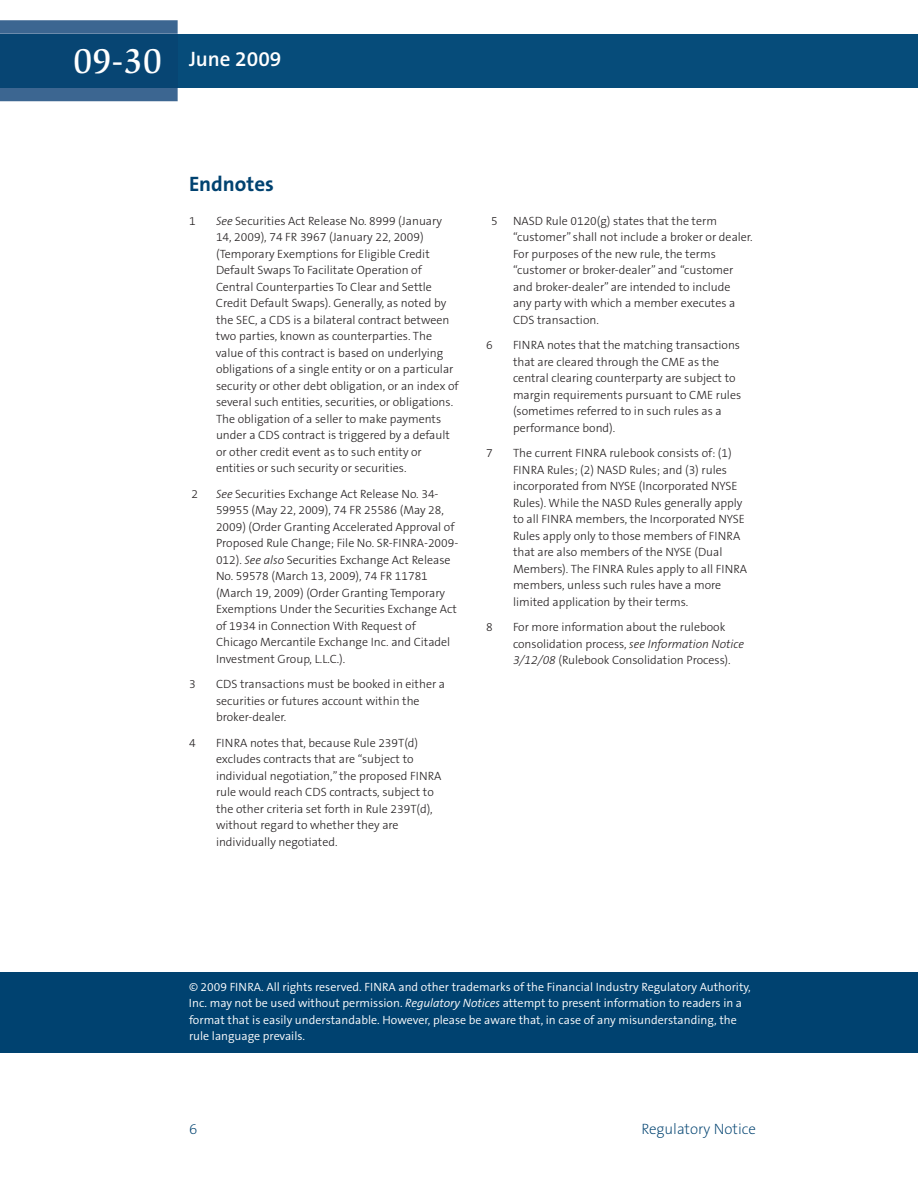
<style>
.page{position:relative;width:918px;height:1188px;background:#fff}
.page>*{position:absolute;margin:0;border:0;box-sizing:border-box;transform-origin:0 0}
.t1{font:500 36px "Slimbach LT";color:#fff}
.t2{font:600 21px "The Sans B6";color:#fff}
.t3{font:700 21px "The Sans B7";color:#004270}
.t4{font:200 15px "The Sans B2";color:#004270}
.t5{font:300 12px/16.5px "The Sans B3";color:#231f20}
.t6{font:300 12px/16.5px "The Sans B4";color:#fff}
.s1{font-style:italic}
</style>
<div class="page">
<div style="left:178px;top:34px;width:740px;height:54px;background:#064c7a"></div>
<svg style="left:0;top:20px;width:178px;height:81px;background:#3f6993"></svg>
<div style="left:0;top:34px;width:178px;height:54px;background:#074573"></div>
<div style="left:0;top:972px;width:918px;height:81px;background:#004270"></div>
<h1 class="t1" style="left:73px;top:47px;width:90px">09-30</h1>
<h2 class="t2" style="left:189px;top:48px;width:94px">June 2009</h2>
<h2 class="t3" style="left:189px;top:173px;width:86px">Endnotes</h2>
<p class="t5" style="left:189px;top:213px;width:8px">1</p>
<p class="t5" style="left:216px;top:213px;width:244px"><span class="s1">See</span> Securities Act Release No. 8999 (January 14, 2009), 74 FR 3967 (January 22, 2009) (Temporary Exemptions for Eligible Credit Default Swaps To Facilitate Operation of Central Counterparties To Clear and Settle Credit Default Swaps). Generally, as noted by the SEC, a CDS is a bilateral contract between two parties, known as counterparties. The value of this contract is based on underlying obligations of a single entity or on a particular security or other debt obligation, or an index of several such entities, securities, or obligations.<br>The obligation of a seller to make payments under a CDS contract is triggered by a default or other credit event as to such entity or entities or such security or securities.</p>
<p class="t5" style="left:192px;top:486px;width:8px">2</p>
<p class="t5" style="left:216px;top:486px;width:244px"><span class="s1">See</span> Securities Exchange Act Release No. 34- 59955 (May 22, 2009), 74 FR 25586 (May 28, 2009) (Order Granting Accelerated Approval of Proposed Rule Change; File No. SR-FINRA-2009- 012). <span class="s1">See also</span> Securities Exchange Act Release No. 59578 (March 13, 2009), 74 FR 11781 (March 19, 2009) (Order Granting Temporary Exemptions Under the Securities Exchange Act of 1934 in Connection With Request of Chicago Mercantile Exchange Inc. and Citadel Investment Group, L.L.C.).</p>
<p class="t5" style="left:189px;top:677px;width:8px">3</p>
<p class="t5" style="left:216px;top:677px;width:231px">CDS transactions must be booked in either a securities or futures account within the broker-dealer.</p>
<p class="t5" style="left:189px;top:735px;width:8px">4</p>
<p class="t5" style="left:216px;top:735px;width:227px">FINRA notes that, because Rule 239T(d) excludes contracts that are “subject to individual negotiation,”the proposed FINRA rule would reach CDS contracts, subject to the other criteria set forth in Rule 239T(d), without regard to whether they are individually negotiated.</p>
<p class="t5" style="left:491px;top:213px;width:8px">5</p>
<p class="t5" style="left:513px;top:213px;width:241px">NASD Rule 0120(g) states that the term “customer” shall not include a broker or dealer.<br>For purposes of the new rule, the terms “customer or broker-dealer” and “customer and broker-dealer” are intended to include<br>any party with which a member executes a CDS transaction.</p>
<p class="t5" style="left:486px;top:338px;width:8px">6</p>
<p class="t5" style="left:513px;top:338px;width:230px">FINRA notes that the matching transactions that are cleared through the CME as the central clearing counterparty are subject to margin requirements pursuant to CME rules (sometimes referred to in such rules as a performance bond).</p>
<p class="t5" style="left:486px;top:446px;width:8px">7</p>
<p class="t5" style="left:513px;top:446px;width:236px">The current FINRA rulebook consists of: (1)<br>FINRA Rules; (2) NASD Rules; and (3) rules incorporated from NYSE (Incorporated NYSE Rules). While the NASD Rules generally apply to all FINRA members, the Incorporated NYSE Rules apply only to those members of FINRA that are also members of the NYSE (Dual Members). The FINRA Rules apply to all FINRA members, unless such rules have a more limited application by their terms.</p>
<p class="t5" style="left:486px;top:620px;width:8px">8</p>
<p class="t5" style="left:513px;top:620px;width:233px">For more information about the rulebook consolidation process, <span class="s1">see Information Notice<br>3/12/08</span> (Rulebook Consolidation Process).</p>
<p class="t6" style="left:189px;top:979px;width:563px">© 2009 FINRA. All rights reserved. FINRA and other trademarks of the Financial Industry Regulatory Authority, Inc. may not be used without permission. <span class="s1">Regulatory Notices</span> attempt to present information to readers in a format that is easily understandable. However, please be aware that, in case of any misunderstanding, the rule language prevails.</p>
<p class="t4" style="left:189px;top:1121px;width:10px">6</p>
<p class="t4" style="left:641px;top:1121px;width:116px">Regulatory Notice</p>
</div>
